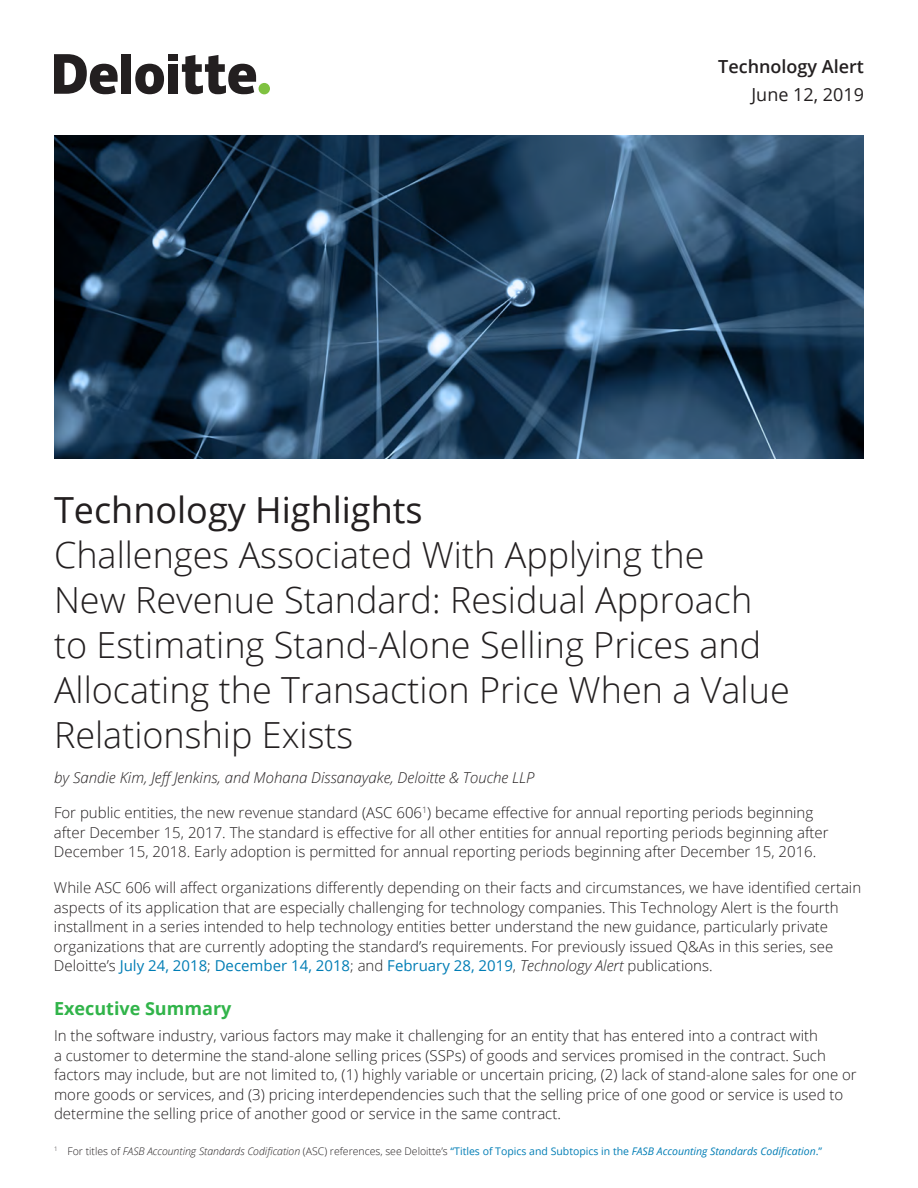
<style>
.page{position:relative;width:918px;height:1188px;background:#fff}
.page>*{position:absolute;margin:0;border:0;box-sizing:border-box;transform-origin:0 0}
.t1{font:300 36px/45px "Open Sans";color:#231f20}
.t2{font:36px "Open Sans";color:#231f20}
.t3{font:700 18px "Open Sans";color:#31b44a}
.t4{font:600 18px "Open Sans";color:#231f20}
.t5{font:18px "Open Sans";color:#231f20}
.t6{font:300 15px/19.5px "Open Sans";color:#231f20}
.t7{font:italic 300 15px "Open Sans";color:#231f20}
.t8{font:300 10.5px "Open Sans";color:#231f20}
.s1{font-weight:400;color:#007db5}
.s2{font-style:italic}
.s3{font-weight:400;font-style:italic;color:#007db5}
</style>
<div class="page">
<div style="left:259px;top:83px;width:11px;height:11px;background:#7fc241;border-radius:50%"></div>
<div style="left:121px;top:54px;width:10px;height:40px;background:#231f20"></div>
<svg style="left:135px;top:64px;width:29px;height:30px"></svg>
<div style="left:168px;top:64px;width:10px;height:30px;background:#231f20"></div>
<div style="left:168px;top:54px;width:10px;height:7px;background:#231f20"></div>
<svg style="left:182px;top:55px;width:74px;height:39px"></svg>
<svg style="left:54px;top:54px;width:64px;height:40px"></svg>
<img style="left:54px;top:135px;width:810px;height:324px">
<p class="t4" style="left:718px;top:54px;width:147px">Technology Alert</p>
<p class="t5" style="left:751px;top:82px;width:114px">June 12, 2019</p>
<h1 class="t2" style="left:54px;top:486px;width:370px">Technology Highlights</h1>
<h1 class="t1" style="left:54px;top:532px;width:737px">Challenges Associated With Applying the<br>New Revenue Standard: Residual Approach to Estimating Stand-Alone Selling Prices and Allocating the Transaction Price When a Value Relationship Exists</h1>
<p class="t7" style="left:54px;top:767px;width:482px">by Sandie Kim, Jeff Jenkins, and Mohana Dissanayake, Deloitte &amp; Touche LLP</p>
<p class="t6" style="left:54px;top:803px;width:776px">For public entities, the new revenue standard (ASC 606<sup>1</sup>) became effective for annual reporting periods beginning after December 15, 2017. The standard is effective for all other entities for annual reporting periods beginning after<br>December 15, 2018. Early adoption is permitted for annual reporting periods beginning after December 15, 2016.</p>
<p class="t6" style="left:54px;top:878px;width:809px">While ASC 606 will affect organizations differently depending on their facts and circumstances, we have identified certain aspects of its application that are especially challenging for technology companies. This Technology Alert is the fourth installment in a series intended to help technology entities better understand the new guidance, particularly private organizations that are currently adopting the standard’s requirements. For previously issued Q&amp;As in this series, see Deloitte’s <span class="s1">July 24, 2018</span>; <span class="s1">December 14, 2018</span>; and <span class="s1">February 28, 2019</span>, <span class="s2">Technology Alert</span> publications.</p>
<p class="t3" style="left:54px;top:996px;width:179px">Executive Summary</p>
<p class="t6" style="left:54px;top:1026px;width:804px">In the software industry, various factors may make it challenging for an entity that has entered into a contract with<br>a customer to determine the stand-alone selling prices (SSPs) of goods and services promised in the contract. Such factors may include, but are not limited to, (1) highly variable or uncertain pricing, (2) lack of stand-alone sales for one or more goods or services, and (3) pricing interdependencies such that the selling price of one good or service is used to determine the selling price of another good or service in the same contract.</p>
<p class="t8" style="left:54px;top:1144px;width:770px"><sup>1</sup> For titles of <span class="s2">FASB Accounting Standards Codification</span> (ASC) references, see Deloitte’s <span class="s1">“Titles of Topics and Subtopics in the</span> <span class="s3">FASB Accounting Standards Codification</span><span class="s1">.”</span></p>
</div>
